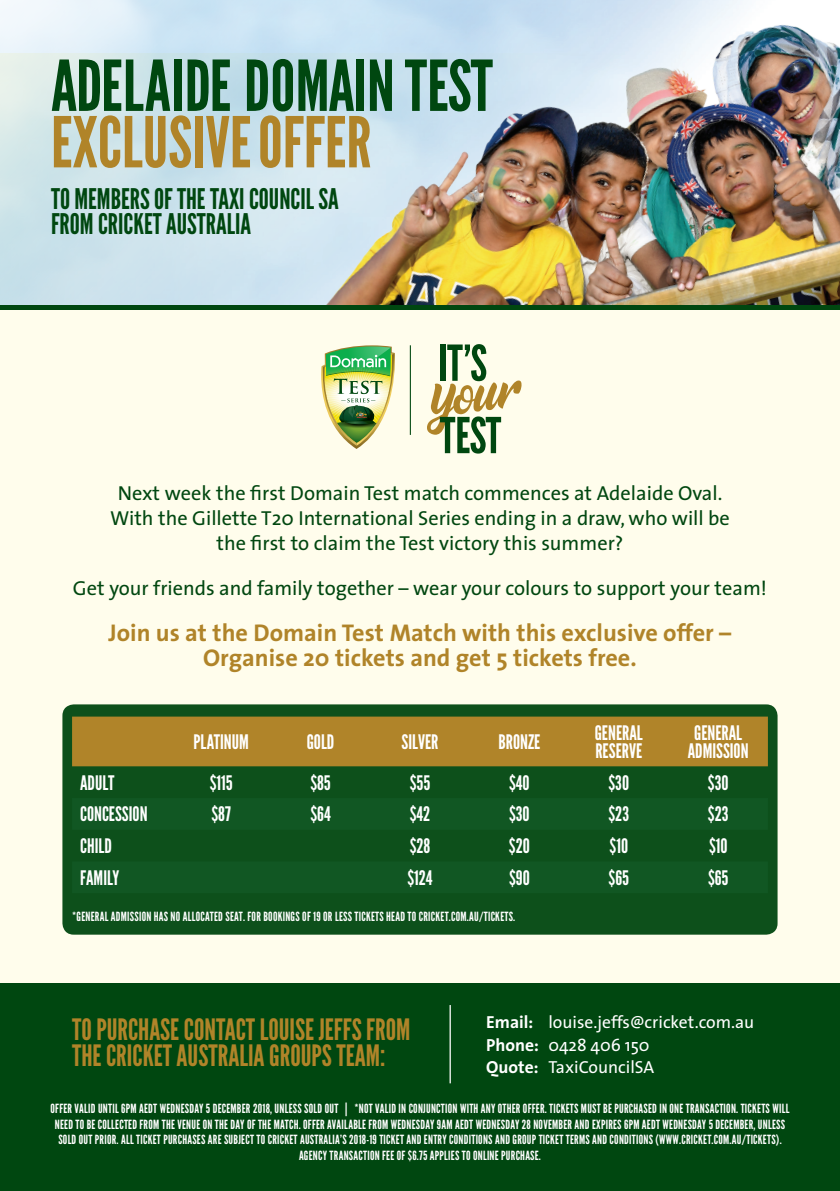
<style>
.page{position:relative;width:840px;height:1191px;background:#fff}
.page>*{position:absolute;margin:0;border:0;box-sizing:border-box;transform-origin:0 0}
.t1{font:70px "League Gothic";letter-spacing:.005em;color:#004710}
.t2{font:70px "League Gothic";color:#b08429}
.t3{font:29.4px/26.8px "League Gothic";color:#b08429}
.t4{font:28.4px/25px "League Gothic";color:#004710}
.t5{font:700 24.2px/25px "The Sans";color:#b08429;text-align:center}
.t6{font:20.2px/25px "The Sans";color:#004710;text-align:center}
.t7{font:20px/18px "League Gothic";color:#fff}
.t8{font:17.4px/22.6px "The Sans";color:#fff}
.t9{font:12.6px/15.6px "League Gothic";letter-spacing:.02em;color:#fff;text-align:center}
.s1{font-weight:700}
</style>
<div class="page">
<div style="left:0;top:54px;width:839px;height:1137px;background:#fffdec"></div>
<img style="left:262px;top:0;width:577px;height:305px">
<div style="left:0;top:983px;width:839px;height:208px;background:#004710"></div>
<div style="left:0;top:305px;width:839px;height:5px;background:#004710"></div>
<div style="left:62px;top:704px;width:715px;height:230px;background:#0d501b;border-radius:11px"></div>
<div style="left:72px;top:716px;width:695px;height:50px;background:#b08429"></div>
<hr style="left:409px;top:345px;width:1px;height:90px;background:#004710">
<svg style="left:427px;top:344px;width:94px;height:109px"></svg>
<img style="left:321px;top:345px;width:74px;height:104px">
<hr style="left:449px;top:1005px;width:1px;height:78px;background:#fff">
<h1 class="t1" style="left:51px;top:44px;width:443px">ADELAIDE DOMAIN TEST</h1>
<h1 class="t2" style="left:51px;top:101px;width:322px">EXCLUSIVE OFFER</h1>
<h3 class="t4" style="left:51px;top:187px;width:289px">TO MEMBERS OF THE TAXI COUNCIL SA<br>FROM CRICKET AUSTRALIA</h3>
<h3 class="t6" style="left:110px;top:480px;width:621px">Next week the first Domain Test match commences at Adelaide Oval.<br>With the Gillette T20 International Series ending in a draw, who will be the first to claim the Test victory this summer?</h3>
<h3 class="t6" style="left:73px;top:575px;width:695px">Get your friends and family together – wear your colours to support your team!</h3>
<h3 class="t5" style="left:109px;top:619px;width:624px">Join us at the Domain Test Match with this exclusive offer –<br>Organise 20 tickets and get 5 tickets free.</h3>
<h3 class="t7" style="left:193px;top:733px;width:57px">PLATINUM</h3>
<h3 class="t7" style="left:306px;top:733px;width:29px">GOLD</h3>
<h3 class="t7" style="left:401px;top:733px;width:38px">SILVER</h3>
<h3 class="t7" style="left:498px;top:733px;width:43px">BRONZE</h3>
<h3 class="t7" style="left:594px;top:724px;width:49px">GENERAL<br>RESERVE</h3>
<h3 class="t7" style="left:687px;top:724px;width:62px;text-align:center">GENERAL<br>ADMISSION</h3>
<h3 class="t7" style="left:80px;top:773px;width:36px">ADULT</h3>
<h3 class="t7" style="left:209px;top:773px;width:24px">$115</h3>
<h3 class="t7" style="left:310px;top:773px;width:22px">$85</h3>
<h3 class="t7" style="left:409px;top:773px;width:22px">$55</h3>
<h3 class="t7" style="left:509px;top:773px;width:22px">$40</h3>
<h3 class="t7" style="left:608px;top:773px;width:22px">$30</h3>
<h3 class="t7" style="left:707px;top:773px;width:22px">$30</h3>
<h3 class="t7" style="left:80px;top:805px;width:69px">CONCESSION</h3>
<h3 class="t7" style="left:211px;top:805px;width:21px">$87</h3>
<h3 class="t7" style="left:310px;top:805px;width:22px">$64</h3>
<h3 class="t7" style="left:409px;top:805px;width:22px">$42</h3>
<h3 class="t7" style="left:509px;top:805px;width:22px">$30</h3>
<h3 class="t7" style="left:608px;top:805px;width:22px">$23</h3>
<h3 class="t7" style="left:707px;top:805px;width:22px">$23</h3>
<h3 class="t7" style="left:80px;top:837px;width:33px">CHILD</h3>
<h3 class="t7" style="left:409px;top:837px;width:22px">$28</h3>
<h3 class="t7" style="left:508px;top:837px;width:22px">$20</h3>
<h3 class="t7" style="left:609px;top:837px;width:20px">$10</h3>
<h3 class="t7" style="left:708px;top:837px;width:20px">$10</h3>
<h3 class="t7" style="left:80px;top:868px;width:41px">FAMILY</h3>
<h3 class="t7" style="left:407px;top:868px;width:27px">$124</h3>
<h3 class="t7" style="left:509px;top:868px;width:22px">$90</h3>
<h3 class="t7" style="left:608px;top:868px;width:22px">$65</h3>
<h3 class="t7" style="left:707px;top:868px;width:22px">$65</h3>
<p class="t9" style="left:72px;top:909px;width:444px">*GENERAL ADMISSION HAS NO ALLOCATED SEAT. FOR BOOKINGS OF 19 OR LESS TICKETS HEAD TO CRICKET.COM.AU/TICKETS.</p>
<h2 class="t3" style="left:72px;top:1016px;width:340px">TO PURCHASE CONTACT LOUISE JEFFS FROM<br>THE CRICKET AUSTRALIA GROUPS TEAM:</h2>
<h3 class="t8" style="left:486px;top:1010px;width:269px"><span class="s1">Email:</span> louise.jeffs@cricket.com.au<br><span class="s1">Phone:</span> 0428 406 150<br><span class="s1">Quote:</span> TaxiCouncilSA</h3>
<p class="t9" style="left:51px;top:1100px;width:740px">OFFER VALID UNTIL 6PM AEDT WEDNESDAY 5 DECEMBER 2018, UNLESS SOLD OUT | *NOT VALID IN CONJUNCTION WITH ANY OTHER OFFER. TICKETS MUST BE PURCHASED IN ONE TRANSACTION. TICKETS WILL NEED TO BE COLLECTED FROM THE VENUE ON THE DAY OF THE MATCH. OFFER AVAILABLE FROM WEDNESDAY 9AM AEDT WEDNESDAY 28 NOVEMBER AND EXPIRES 6PM AEDT WEDNESDAY 5 DECEMBER, UNLESS SOLD OUT PRIOR. ALL TICKET PURCHASES ARE SUBJECT TO CRICKET AUSTRALIA’S 2018-19 TICKET AND ENTRY CONDITIONS AND GROUP TICKET TERMS AND CONDITIONS (WWW.CRICKET.COM.AU/TICKETS).<br>AGENCY TRANSACTION FEE OF $6.75 APPLIES TO ONLINE PURCHASE.</p>
</div>
